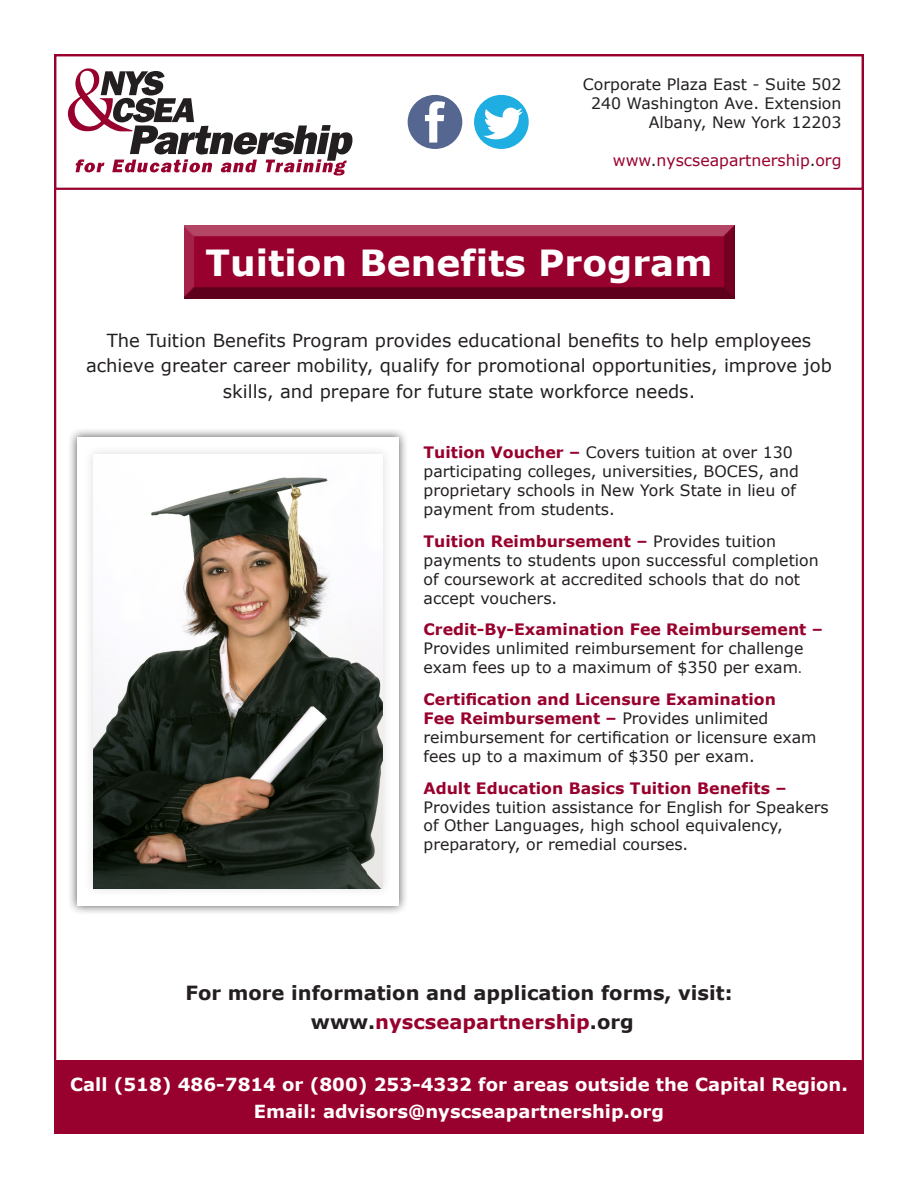
<style>
.page{position:relative;width:918px;height:1188px;background:#fff}
.page>*{position:absolute;margin:0;border:0;box-sizing:border-box;transform-origin:0 0}
.t1{font:700 36px "Verdana";color:#fff}
.t2{font:700 19.5px "Verdana";color:#231f20}
.t3{font:700 19.5px "Verdana";color:#98012d}
.t4{font:18px/25.5px "Verdana";color:#231f20;text-align:center}
.t5{font:700 18px "Verdana";color:#fff}
.t6{font:15.75px/18.9px "Verdana";color:#231f20}
.t7{font:15.75px "Verdana";color:#98012d}
.s1{color:#231f20}
.s2{font-weight:700;color:#98012d}
.s3{font-size:12px}
</style>
<div class="page">
<div style="left:54px;top:54px;width:810px;height:136px;border:2px solid #98012d"></div>
<div style="left:54px;top:1061px;width:810px;height:73px;background:#98012d"></div>
<div style="left:172px;top:223px;width:563px;height:78px;background:#231f20;opacity:.6"></div>
<svg style="left:68px;top:68px;width:285px;height:107px"></svg>
<div style="left:474px;top:95px;width:55px;height:54px;background:#1faee2;border-radius:50%"></div>
<svg style="left:483px;top:108px;width:40px;height:31px"></svg>
<div style="left:408px;top:95px;width:54px;height:54px;background:#556790;border-radius:50%"></div>
<svg style="left:425px;top:101px;width:20px;height:42px"></svg>
<div style="left:67px;top:427px;width:342px;height:488px;background:#231f20;opacity:.75"></div>
<div style="left:77px;top:437px;width:322px;height:469px;background:#fff"></div>
<div style="left:83px;top:445px;width:309px;height:453px;background:#231f20;opacity:.15"></div>
<img style="left:93px;top:477px;width:290px;height:411px">
<p class="t6" style="left:583px;top:75px;width:260px">Corporate Plaza East - Suite 502</p>
<p class="t6" style="left:591px;top:94px;width:252px">240 Washington Ave. Extension</p>
<p class="t6" style="left:649px;top:113px;width:194px">Albany, New York 12203</p>
<p class="t7" style="left:613px;top:149px;width:230px">www<span class="s1">.</span>nyscseapartnership<span class="s1">.</span>org</p>
<p class="t1" style="left:206px;top:237px;width:508px">Tuition Benefits Program</p>
<p class="t4" style="left:86px;top:328px;width:747px">The Tuition Benefits Program provides educational benefits to help employees achieve greater career mobility, qualify for promotional opportunities, improve job skills, and prepare for future state workforce needs.</p>
<p class="t6" style="left:424px;top:443px;width:377px"><span class="s2">Tuition Voucher –</span> Covers tuition at over 130 participating colleges, universities, BOCES, and proprietary schools in New York State in lieu of payment from students.</p>
<p class="t6" style="left:424px;top:531px;width:397px"><span class="s2">Tuition Reimbursement –</span> Provides tuition payments to students upon successful completion</p>
<p class="t6" style="left:424px;top:569px;width:378px">of coursework at accredited schools that do not accept vouchers.</p>
<p class="t6" style="left:424px;top:620px;width:401px"><span class="s2">Credit-By-Examination Fee Reimbursement –<br></span>Provides unlimited reimbursement for challenge exam fees up to a maximum of $350 per exam<span class="s3">.</span></p>
<p class="t6" style="left:424px;top:690px;width:394px"><span class="s2">Certification and Licensure Examination<br>Fee Reimbursement –</span> Provides unlimited reimbursement for certification or licensure exam fees up to a maximum of $350 per exam.</p>
<p class="t6" style="left:424px;top:778px;width:407px"><span class="s2">Adult Education Basics Tuition Benefits – </span>Provides tuition assistance for English for Speakers of Other Languages, high school equivalency, preparatory, or remedial courses.</p>
<p class="t2" style="left:185px;top:979px;width:549px">For more information and application forms, visit:</p>
<p class="t3" style="left:311px;top:1008px;width:324px"><span class="s1">www.</span>nyscseapartnership<span class="s1">.org</span></p>
<p class="t5" style="left:70px;top:1071px;width:779px">Call (518) 486-7814 or (800) 253-4332 for areas outside the Capital Region.</p>
<p class="t5" style="left:254px;top:1098px;width:412px">Email: advisors@nyscseapartnership.org</p>
</div>
